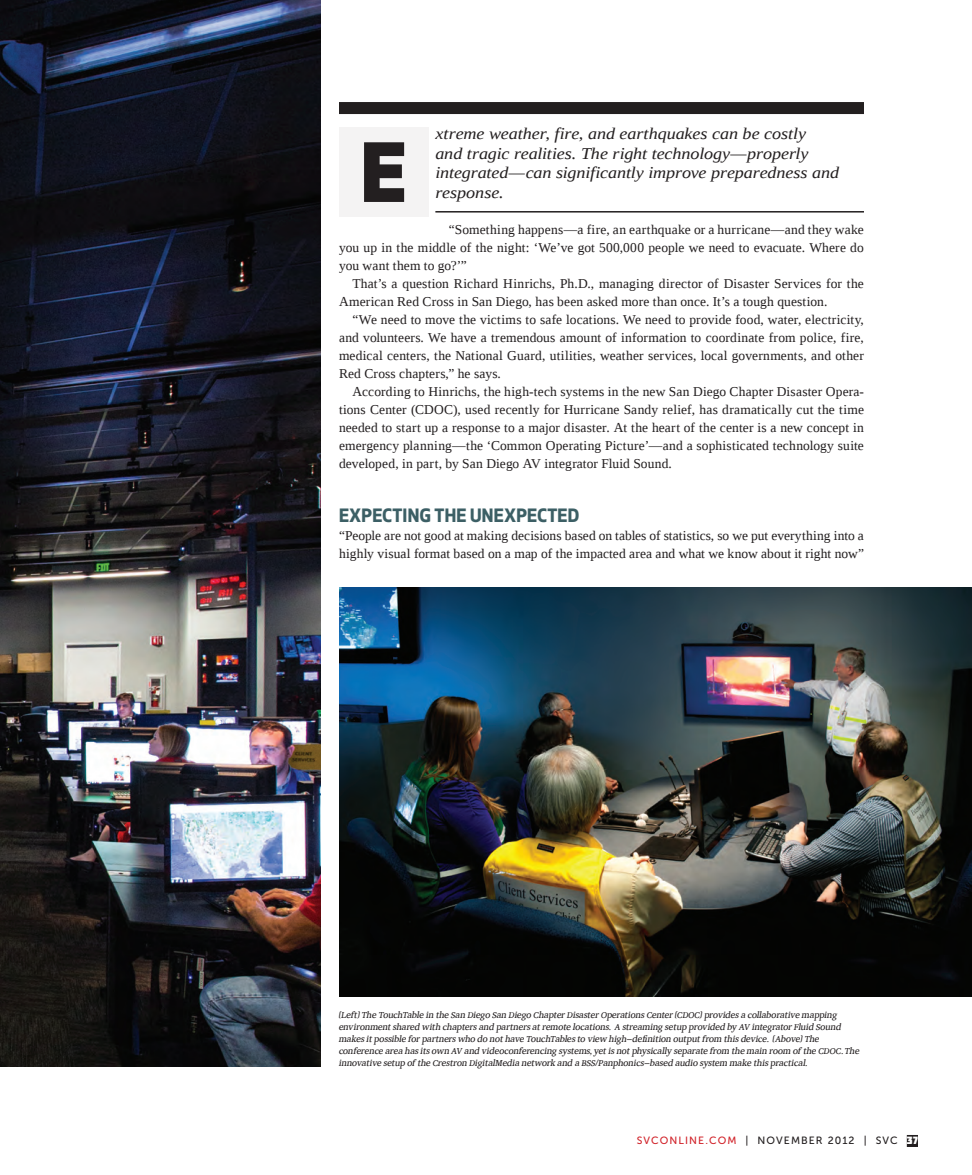
<style>
.page{position:relative;width:972px;height:1175px;background:#fff}
.page>*{position:absolute;margin:0;border:0;box-sizing:border-box;transform-origin:0 0}
.t1{font:800 79.5px "Apex New";color:#231f20}
.Subhead{font:700 18px "Apex New";letter-spacing:.01em;color:#3c5f65}
.Intro{font:italic 16.5px/19.5px "Liberation Serif";letter-spacing:-.01em;color:#231f20;scale:1.1 1}
.Body{font:13.5px/18px "Liberation Serif";letter-spacing:.01em;color:#231f20;text-align:justify}
.Body1{font:13.5px/18px "Liberation Serif";color:#231f20}
.t2{font:10.5px/12px "Auctoritas";letter-spacing:-.01em;color:#231f20}
.t3{font:10.5px "Museo Sans 500";letter-spacing:.1em;color:#231f20}
.s1{color:#d1232a}
.s2{font-family:"Molot";color:#fff}
</style>
<div class="page">
<div style="left:907px;top:1134px;width:11px;height:12px;background:#231f20"></div>
<hr style="left:435px;top:211px;width:429px;height:1px;background:#231f20">
<img style="left:0;top:0;width:321px;height:1066px">
<div style="left:339px;top:127px;width:90px;height:90px;background:#f4f3f3"></div>
<div style="left:339px;top:102px;width:525px;height:12px;background:#231f20"></div>
<img style="left:339px;top:587px;width:633px;height:409px">
<p class="Intro" style="left:435px;top:124px;width:369px">xtreme weather, fire, and earthquakes can be costly<br>and tragic realities. The right technology—properly integrated—can significantly improve preparedness and response.</p>
<p class="Body" style="left:339px;top:220px;width:526px;text-indent:110px">“Something happens—a fire, an earthquake or a hurricane—and they wake you up in the middle of the night: ‘We’ve got 500,000 people we need to evacuate. Where do you want them to go?’”</p>
<p class="Body" style="left:339px;top:274px;width:526px;text-indent:14px">That’s a question Richard Hinrichs, Ph.D., managing director of Disaster Services for the<br>American Red Cross in San Diego, has been asked more than once. It’s a tough question.</p>
<p class="Body" style="left:339px;top:310px;width:527px;text-indent:14px">“We need to move the victims to safe locations. We need to provide food, water, electricity, and volunteers. We have a tremendous amount of information to coordinate from police, fire, medical centers, the National Guard, utilities, weather services, local governments, and other Red Cross chapters,” he says.</p>
<p class="Body" style="left:339px;top:382px;width:527px;text-indent:14px">According to Hinrichs, the high-tech systems in the new San Diego Chapter Disaster Opera&shy;tions Center (CDOC), used recently for Hurricane Sandy relief, has dramatically cut the time needed to start up a response to a major disaster. At the heart of the center is a new concept in emergency planning—the ‘Common Operating Picture’—and a sophisticated technology suite developed, in part, by San Diego AV integrator Fluid Sound.</p>
<p class="Subhead" style="left:339px;top:502px;width:242px">EXPECTING THE UNEXPECTED</p>
<p class="Body1" style="left:339px;top:526px;width:527px">“People are not good at making decisions based on tables of statistics, so we put everything into a highly visual format based on a map of the impacted area and what we know about it right now”</p>
<p class="t1" style="left:361px;top:117px;width:47px">E</p>
<p class="t2" style="left:339px;top:1008px;width:522px">(Left) The TouchTable in the San Diego San Diego Chapter Disaster Operations Center (CDOC) provides a collaborative mapping environment shared with chapters and partners at remote locations. A streaming setup provided by AV integrator Fluid Sound makes it possible for partners who do not have TouchTables to view high-definition output from this device. (Above) The conference area has its own AV and videoconferencing systems, yet is not physically separate from the main room of the CDOC. The innovative setup of the Crestron DigitalMedia network and a BSS/Panphonics-based audio system make this practical.</p>
<p class="t3" style="left:637px;top:1134px;width:283px"><span class="s1">SVCONLINE.COM</span> | NOVEMBER 2012 | SVC <span class="s2">37</span></p>
</div>
